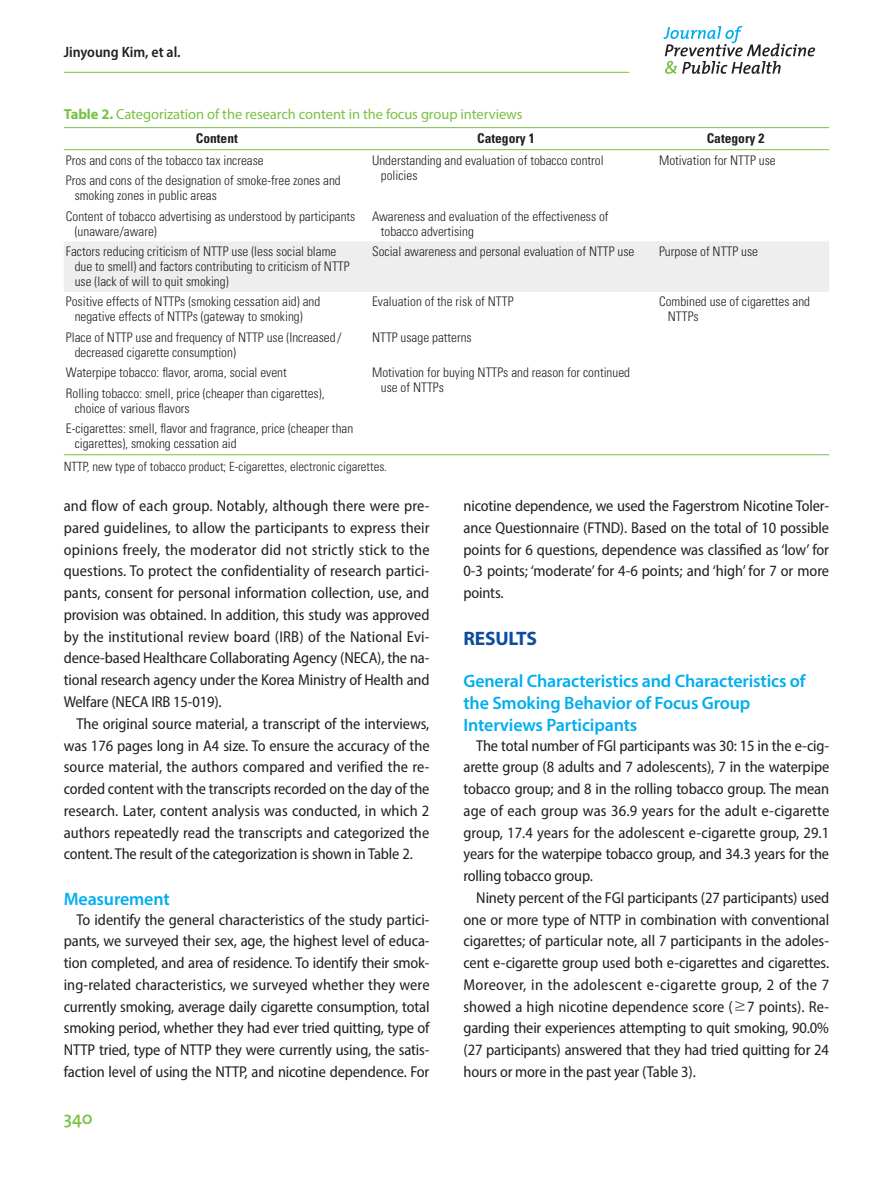
<style>
.page{position:relative;width:893px;height:1191px;background:#fff}
.page>*{position:absolute;margin:0;border:0;box-sizing:border-box;transform-origin:0 0}
.jpmph_대제목{font:700 19.5px "Myriad Pro";letter-spacing:-.01em;color:#0d4da1}
.jpmph_중제목{font:600 18px/21.8px "Myriad Pro";letter-spacing:-.01em;color:#00aeef}
.t1{font:600 18px "The Mix";color:#79c142}
.jpmph_본문{font:semi-condensed 15.75px/21.8px "Myriad Pro";letter-spacing:-.01em;color:#231f20;text-align:justify}
.t2{font:600 semi-condensed 15px "Myriad Pro";color:#231f20}
.jpmph_표그림캡션{font:14.55px "Myriad Pro";letter-spacing:-.005em;color:#79c142}
.jpmph_표머리{font:700 condensed 13.5px "Univers LT Std";color:#231f20}
.jpmph_표본문{font:300 condensed 13.2px/15px "Univers LT Std";color:#231f20}
.jpmph_표본문-2{font:300 condensed 12.75px "Univers LT Std";color:#231f20}
.s1{font-weight:700}
.s2{font-family:"Dotum";font-stretch:normal}
</style>
<div class="page">
<hr style="left:64px;top:72px;width:565px;height:1px;background:#79c142">
<svg style="left:663px;top:26px;width:152px;height:48px"></svg>
<svg style="left:64px;top:128px;width:765px;height:1px"></svg>
<div style="left:64px;top:242px;width:765px;height:50px;background:#eeeeef"></div>
<hr style="left:64px;top:127px;width:306px;height:1px;background:#79c142">
<hr style="left:370px;top:127px;width:272px;height:1px;background:#79c142">
<hr style="left:642px;top:127px;width:187px;height:1px;background:#79c142">
<hr style="left:64px;top:149px;width:306px;height:1px;background:#79c142">
<hr style="left:370px;top:149px;width:272px;height:1px;background:#79c142">
<hr style="left:642px;top:149px;width:187px;height:1px;background:#79c142">
<hr style="left:64px;top:454px;width:306px;height:1px;background:#79c142">
<hr style="left:370px;top:454px;width:272px;height:1px;background:#79c142">
<hr style="left:642px;top:454px;width:187px;height:1px;background:#79c142">
<p class="t2" style="left:64px;top:42px;width:118px">Jinyoung Kim, et al.</p>
<p class="jpmph_표그림캡션" style="left:64px;top:105px;width:460px"><span class="s1">Table 2.</span> Categorization of the research content in the focus group interviews</p>
<p class="jpmph_표머리" style="left:196px;top:130px;width:44px">Content</p>
<p class="jpmph_표머리" style="left:477px;top:130px;width:59px">Category 1</p>
<p class="jpmph_표머리" style="left:707px;top:130px;width:59px">Category 2</p>
<p class="jpmph_표본문" style="left:66px;top:153px;width:199px">Pros and cons of the tobacco tax increase</p>
<p class="jpmph_표본문" style="left:372px;top:153px;width:233px">Understanding and evaluation of tobacco control</p>
<p class="jpmph_표본문" style="left:381px;top:168px;width:38px">policies</p>
<p class="jpmph_표본문" style="left:659px;top:153px;width:118px">Motivation for NTTP use</p>
<p class="jpmph_표본문" style="left:75px;top:173px;width:268px;text-indent:-9px">Pros and cons of the designation of smoke-free zones and smoking zones in public areas</p>
<p class="jpmph_표본문" style="left:75px;top:208px;width:282px;text-indent:-9px">Content of tobacco advertising as understood by participants (unaware/aware)</p>
<p class="jpmph_표본문" style="left:381px;top:208px;width:229px;text-indent:-9px">Awareness and evaluation of the effectiveness of tobacco advertising</p>
<p class="jpmph_표본문" style="left:75px;top:244px;width:276px;text-indent:-9px">Factors reducing criticism of NTTP use (less social blame due to smell) and factors contributing to criticism of NTTP use (lack of will to quit smoking)</p>
<p class="jpmph_표본문" style="left:372px;top:244px;width:264px">Social awareness and personal evaluation of NTTP use</p>
<p class="jpmph_표본문" style="left:659px;top:244px;width:100px">Purpose of NTTP use</p>
<p class="jpmph_표본문" style="left:75px;top:294px;width:247px;text-indent:-9px">Positive effects of NTTPs (smoking cessation aid) and negative effects of NTTPs (gateway to smoking)</p>
<p class="jpmph_표본문" style="left:372px;top:294px;width:143px">Evaluation of the risk of NTTP</p>
<p class="jpmph_표본문" style="left:668px;top:294px;width:144px;text-indent:-9px">Combined use of cigarettes and<br>NTTPs</p>
<p class="jpmph_표본문" style="left:75px;top:330px;width:268px;text-indent:-9px">Place of NTTP use and frequency of NTTP use (Increased / decreased cigarette consumption)</p>
<p class="jpmph_표본문" style="left:372px;top:330px;width:101px">NTTP usage patterns</p>
<p class="jpmph_표본문" style="left:66px;top:365px;width:222px">Waterpipe tobacco: flavor, aroma, social event</p>
<p class="jpmph_표본문" style="left:381px;top:365px;width:251px;text-indent:-9px">Motivation for buying NTTPs and reason for continued use of NTTPs</p>
<p class="jpmph_표본문" style="left:75px;top:386px;width:251px;text-indent:-9px">Rolling tobacco: smell, price (cheaper than cigarettes), choice of various flavors</p>
<p class="jpmph_표본문" style="left:75px;top:421px;width:280px;text-indent:-9px">E-cigarettes: smell, flavor and fragrance, price (cheaper than cigarettes), smoking cessation aid</p>
<p class="jpmph_표본문-2" style="left:64px;top:459px;width:325px">NTTP, new type of tobacco product; E-cigarettes, electronic cigarettes.</p>
<p class="jpmph_본문" style="left:64px;top:495px;width:367px">and flow of each group. Notably, although there were pre&shy;pared guidelines, to allow the participants to express their opinions freely, the moderator did not strictly stick to the questions. To protect the confidentiality of research partici&shy;pants, consent for personal information collection, use, and provision was obtained. In addition, this study was approved by the institutional review board (IRB) of the National Evi&shy;dence-based Healthcare Collaborating Agency (NECA), the na&shy;tional research agency under the Korea Ministry of Health and Welfare (NECA IRB 15-019).</p>
<p class="jpmph_본문" style="left:64px;top:712px;width:367px;text-indent:13px">The original source material, a transcript of the interviews, was 176 pages long in A4 size. To ensure the accuracy of the source material, the authors compared and verified the re&shy;corded content with the transcripts recorded on the day of the research. Later, content analysis was conducted, in which 2 authors repeatedly read the transcripts and categorized the content. The result of the categorization is shown in Table 2.</p>
<p class="jpmph_중제목" style="left:64px;top:887px;width:107px">Measurement</p>
<p class="jpmph_본문" style="left:64px;top:908px;width:367px;text-indent:13px">To identify the general characteristics of the study partici&shy;pants, we surveyed their sex, age, the highest level of educa&shy;tion completed, and area of residence. To identify their smok&shy;ing-related characteristics, we surveyed whether they were currently smoking, average daily cigarette consumption, total smoking period, whether they had ever tried quitting, type of NTTP tried, type of NTTP they were currently using, the satis&shy;faction level of using the NTTP, and nicotine dependence. For</p>
<p class="t1" style="left:64px;top:1103px;width:31px">340</p>
<p class="jpmph_본문" style="left:463px;top:495px;width:367px">nicotine dependence, we used the Fagerstrom Nicotine Toler&shy;ance Questionnaire (FTND). Based on the total of 10 possible points for 6 questions, dependence was classified as ‘low’ for 0-3 points; ‘moderate’ for 4-6 points; and ‘high’ for 7 or more points.</p>
<p class="jpmph_대제목" style="left:463px;top:625px;width:75px">RESULTS</p>
<p class="jpmph_중제목" style="left:463px;top:669px;width:344px">General Characteristics and Characteristics of the Smoking Behavior of Focus Group</p>
<p class="jpmph_중제목" style="left:463px;top:713px;width:175px">Interviews Participants</p>
<p class="jpmph_본문" style="left:463px;top:734px;width:367px;text-indent:13px">The total number of FGI participants was 30: 15 in the e-cig&shy;arette group (8 adults and 7 adolescents), 7 in the waterpipe tobacco group; and 8 in the rolling tobacco group. The mean age of each group was 36.9 years for the adult e-cigarette group, 17.4 years for the adolescent e-cigarette group, 29.1 years for the waterpipe tobacco group, and 34.3 years for the rolling tobacco group.</p>
<p class="jpmph_본문" style="left:463px;top:886px;width:367px;text-indent:13px">Ninety percent of the FGI participants (27 participants) used one or more type of NTTP in combination with conventional cigarettes; of particular note, all 7 participants in the adoles&shy;cent e-cigarette group used both e-cigarettes and cigarettes.<br>Moreover, in the adolescent e-cigarette group, 2 of the 7 showed a high nicotine dependence score (<span class="s2">≥</span>7 points). Re&shy;garding their experiences attempting to quit smoking, 90.0% (27 participants) answered that they had tried quitting for 24 hours or more in the past year (Table 3).</p>
</div>
